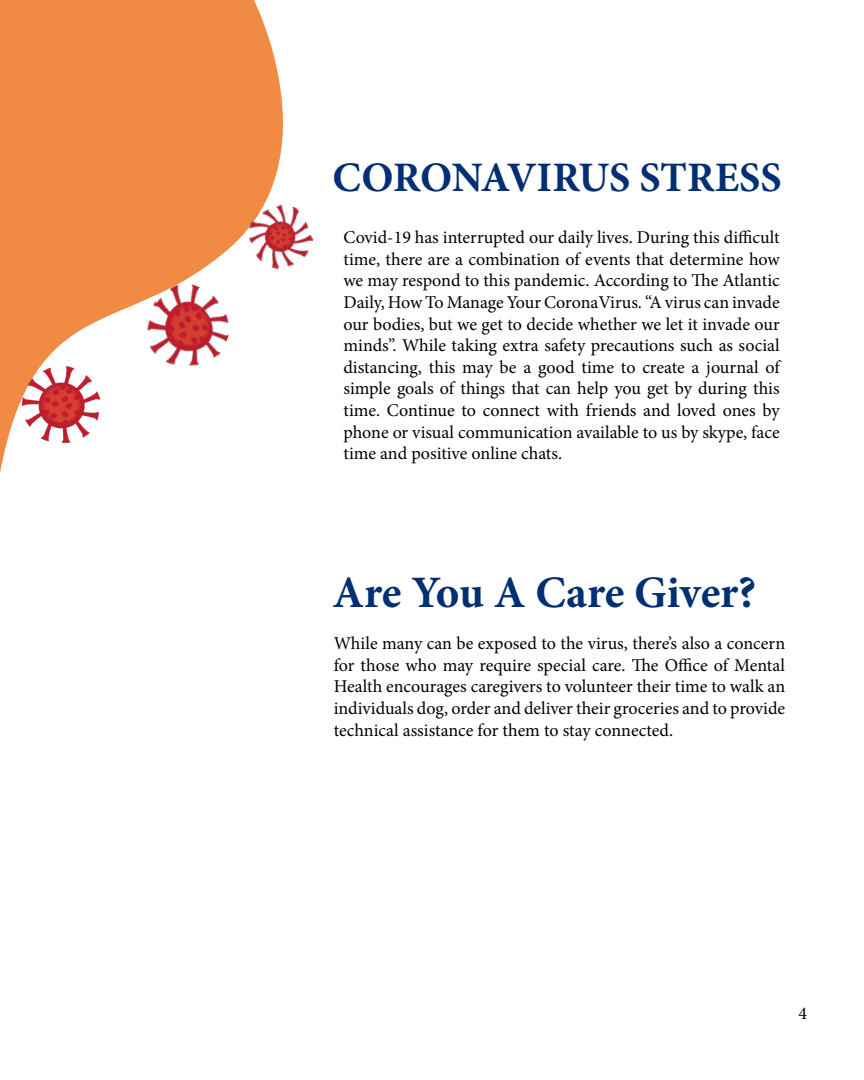
<style>
.page{position:relative;width:864px;height:1080px;background:#fff}
.page>*{position:absolute;margin:0;border:0;box-sizing:border-box;transform-origin:0 0}
.t1{font:700 45px "Minion Pro";letter-spacing:-.005em;color:#002f73}
.t2{font:700 42px "Minion Pro";color:#002f73}
.t3{font:18px/21.6px "Minion Pro";letter-spacing:-.005em;color:#000;text-align:justify}
</style>
<div class="page">
<svg style="left:0;top:0;width:283px;height:473px;fill:#f18b44"></svg>
<img style="left:23px;top:366px;width:76px;height:76px">
<img style="left:136px;top:274px;width:105px;height:106px">
<img style="left:241px;top:197px;width:73px;height:79px">
<p class="t2" style="left:333px;top:148px;width:451px">CORONAVIRUS STRESS</p>
<p class="t3" style="left:343px;top:227px;width:438px">Covid-19 has interrupted our daily lives. During this difficult time, there are a combination of events that determine how we may respond to this pandemic. According to The Atlantic Daily, How To Manage Your CoronaVirus. “A virus can invade our bodies, but we get to decide whether we let it invade our minds”. While taking extra safety precautions such as social distancing, this may be a good time to create a journal of simple goals of things that can help you get by during this time. Continue to connect with friends and loved ones by phone or visual communication available to us by skype, face time and positive online chats.</p>
<p class="t1" style="left:333px;top:561px;width:425px">Are You A Care Giver?</p>
<p class="t3" style="left:334px;top:633px;width:453px">While many can be exposed to the virus, there’s also a concern for those who may require special care. The Office of Mental Health encourages caregivers to volunteer their time to walk an individuals dog, order and deliver their groceries and to provide technical assistance for them to stay connected.</p>
<p class="t3" style="left:798px;top:1003px;width:10px">4</p>
</div>
